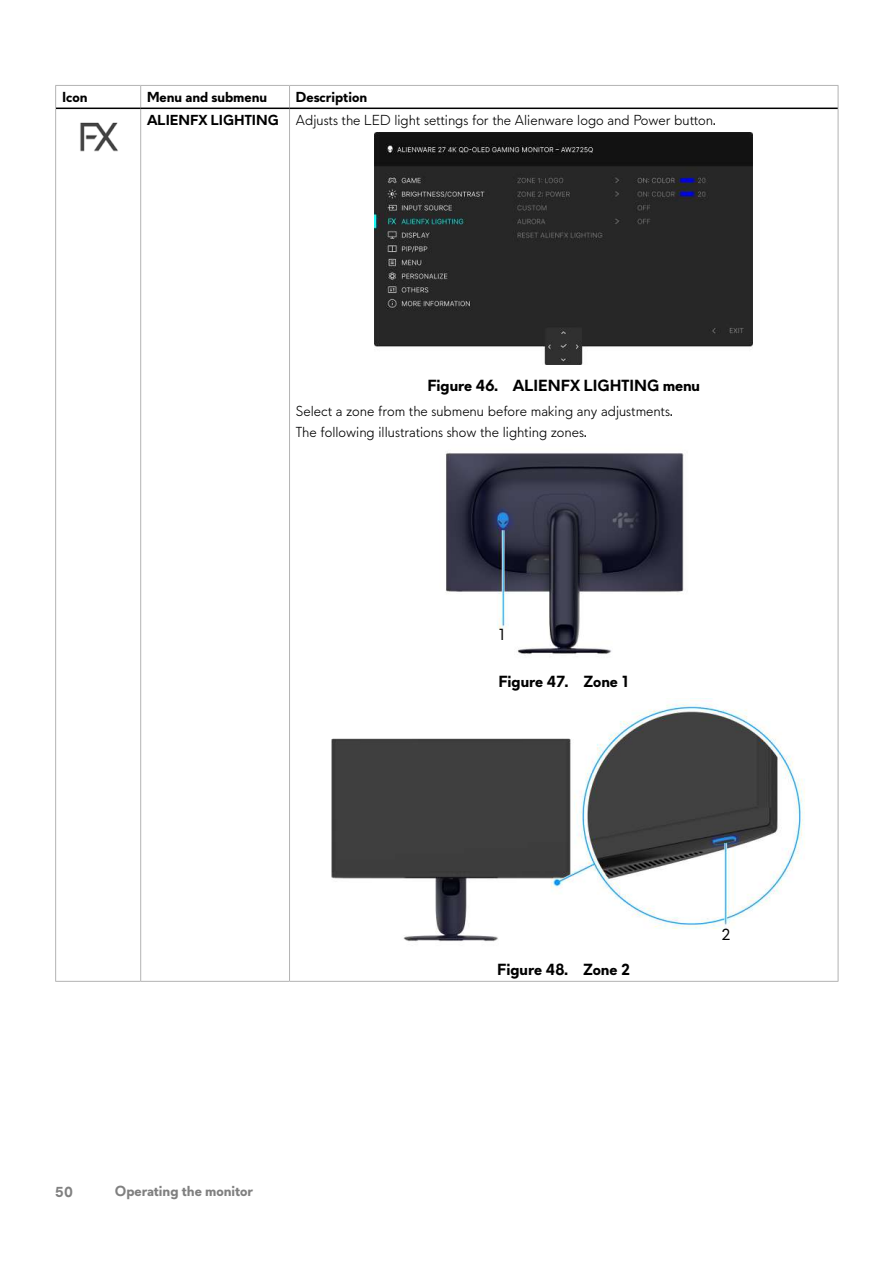
<style>
.page{position:relative;width:893px;height:1263px;background:#fff}
.page>*{position:absolute;margin:0;border:0;box-sizing:border-box;transform-origin:0 0}
.t1{font:700 15px "Alienware";color:#000}
.t2{font:15px "Alienware";color:#000}
.t3{font:300 13.5px/20.7px "Alienware";color:#000}
.t4{font:700 13.5px "Alienware";color:#000}
.t5{font:700 13.5px "Alienware";color:#808080}
</style>
<div class="page">
<hr style="left:55px;top:108px;width:1px;height:873px;background:#b3b3b3">
<hr style="left:140px;top:109px;width:1px;height:872px;background:#b3b3b3">
<hr style="left:289px;top:109px;width:1px;height:872px;background:#b3b3b3">
<hr style="left:838px;top:108px;width:1px;height:873px;background:#b3b3b3">
<hr style="left:55px;top:981px;width:86px;height:1px;background:#b3b3b3">
<hr style="left:141px;top:981px;width:149px;height:1px;background:#b3b3b3">
<hr style="left:290px;top:981px;width:548px;height:1px;background:#b3b3b3">
<hr style="left:55px;top:85px;width:86px;height:1px;background:#b3b3b3">
<svg style="left:55px;top:86px;width:1px;height:22px"></svg>
<hr style="left:141px;top:85px;width:149px;height:1px;background:#b3b3b3">
<svg style="left:140px;top:86px;width:1px;height:22px"></svg>
<hr style="left:290px;top:85px;width:548px;height:1px;background:#b3b3b3">
<svg style="left:289px;top:86px;width:1px;height:22px"></svg>
<svg style="left:838px;top:86px;width:1px;height:22px"></svg>
<hr style="left:56px;top:108px;width:85px;height:1px;background:#000">
<hr style="left:141px;top:108px;width:149px;height:1px;background:#000">
<hr style="left:290px;top:108px;width:548px;height:1px;background:#000">
<img style="left:80px;top:122px;width:38px;height:30px">
<img style="left:375px;top:132px;width:378px;height:233px">
<img style="left:445px;top:452px;width:239px;height:202px">
<img style="left:331px;top:698px;width:474px;height:244px">
<p class="t4" style="left:62px;top:88px;width:27px">Icon</p>
<p class="t4" style="left:147px;top:88px;width:122px">Menu and submenu</p>
<p class="t4" style="left:296px;top:88px;width:73px">Description</p>
<p class="t4" style="left:147px;top:111px;width:133px">ALIENFX LIGHTING</p>
<p class="t3" style="left:296px;top:110px;width:422px">Adjusts the LED light settings for the Alienware logo and Power button.</p>
<p class="t1" style="left:427px;top:375px;width:274px">Figure 46. ALIENFX LIGHTING menu</p>
<p class="t3" style="left:296px;top:401px;width:379px">Select a zone from the submenu before making any adjustments.<br>The following illustrations show the lighting zones.</p>
<p class="t5" style="left:55px;top:1182px;width:19px">50</p>
<p class="t5" style="left:115px;top:1182px;width:140px">Operating the monitor</p>
<p class="t2" style="left:499px;top:624px;width:8px">1</p>
<p class="t1" style="left:498px;top:671px;width:132px">Figure 47. Zone 1</p>
<p class="t1" style="left:497px;top:959px;width:135px">Figure 48. Zone 2</p>
<p class="t2" style="left:722px;top:925px;width:10px">2</p>
</div>
